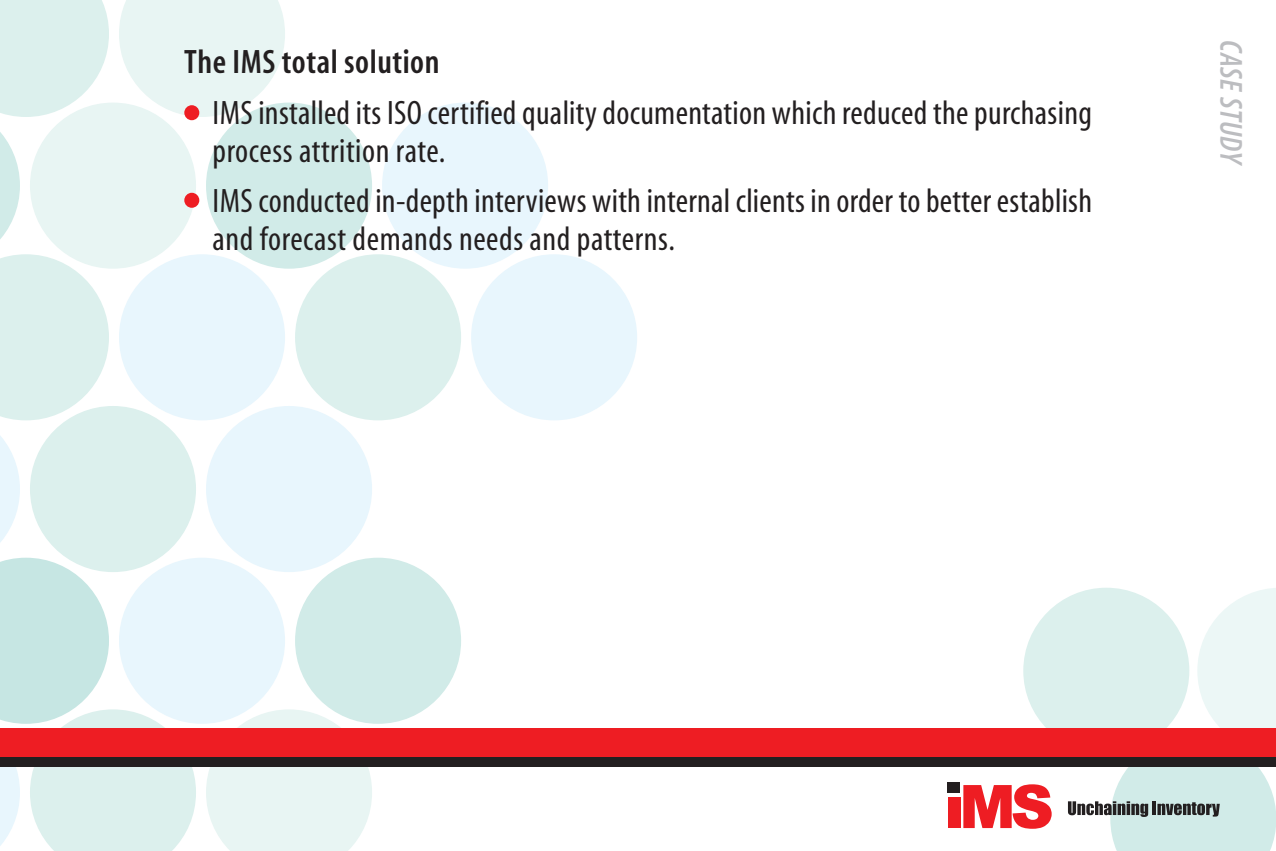
<style>
.page{position:relative;width:1276px;height:851px;background:#fff}
.page>*{position:absolute;margin:0;border:0;box-sizing:border-box;transform-origin:0 0}
.t1{font:condensed 34px/38px "Myriad";letter-spacing:.01em;color:#231f20}
.t2{font:600 condensed 34px "Myriad";letter-spacing:.015em;color:#231f20}
.t3{font:italic 600 condensed 32px "Myriad";letter-spacing:.015em;color:#bcbdc0}
</style>
<div class="page">
<div style="left:1023px;top:587px;width:166px;height:166px;background:#dcf0ed;border-radius:50%"></div>
<div style="left:382px;top:103px;width:166px;height:166px;background:#e8f6fd;border-radius:50%"></div>
<div style="left:295px;top:254px;width:166px;height:166px;background:#dcf0ed;border-radius:50%"></div>
<div style="left:471px;top:254px;width:166px;height:166px;background:#e8f6fd;border-radius:50%"></div>
<div style="left:295px;top:557px;width:166px;height:166px;background:#d1ebe8;border-radius:50%"></div>
<svg style="left:0;top:1px;width:372px;height:849px"></svg>
<div style="left:0;top:755px;width:1275px;height:11px;background:#231f20"></div>
<div style="left:0;top:728px;width:1275px;height:29px;background:#ee1d23"></div>
<svg style="left:1068px;top:587px;width:207px;height:263px"></svg>
<div style="left:948px;top:797px;width:13px;height:30px;background:#ee1d23"></div>
<div style="left:947px;top:781px;width:12px;height:11px;background:#231f20"></div>
<svg style="left:963px;top:784px;width:88px;height:44px"></svg>
<div style="left:184px;top:105px;width:15px;height:15px;background:#ee1d23;border-radius:50%"></div>
<div style="left:184px;top:193px;width:15px;height:15px;background:#ee1d23;border-radius:50%"></div>
<p class="t2" style="left:184px;top:49px;width:257px">The IMS total solution</p>
<p class="t1" style="left:213px;top:97px;width:881px">IMS installed its ISO certified quality documentation which reduced the purchasing process attrition rate.</p>
<p class="t1" style="left:213px;top:184px;width:881px">IMS conducted in-depth interviews with internal clients in order to better establish and forecast demands needs and patterns.</p>
<p class="t3" style="left:1242px;top:40px;width:128px;rotate:90deg">CASE STUDY</p>
</div>
